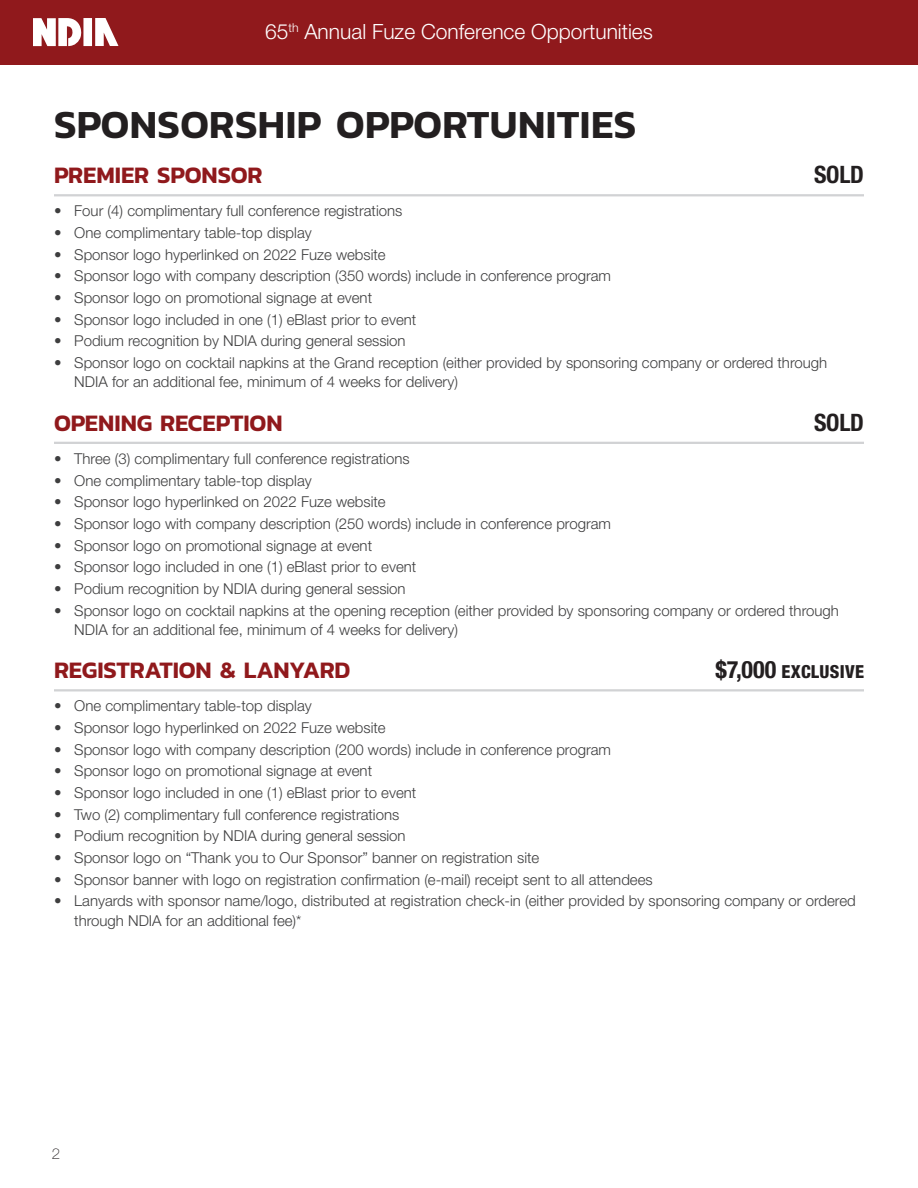
<style>
.page{position:relative;width:918px;height:1188px;background:#fff}
.page>*{position:absolute;margin:0;border:0;box-sizing:border-box;transform-origin:0 0}
.Oversized_Header{font:600 40.5px "Kanit";letter-spacing:.01em;color:#231f20}
.Sponsor_levels{font:600 24px "Kanit";letter-spacing:-.005em;color:#90191c}
.Sponsor_levels-2{font:700 condensed 24px "Helvetica Neue LT Std";letter-spacing:-.01em;color:#231f20}
.t1{font:300 21px "Helvetica Neue LT Std";color:#fff}
.Sponsor_levels-3{font:800 condensed 18px "Helvetica Neue LT Std";letter-spacing:.015em;color:#231f20}
.t2{font:300 15px/19.5px "Helvetica Neue LT Std";color:#3e3e3f}
.t3{font:100 15px "Helvetica Neue LT Std";color:#231f20}
.s1{font-weight:700;font-size:24px}
</style>
<div class="page">
<div style="left:0;top:0;width:918px;height:64px;background:#90191c"></div>
<div style="left:83px;top:18px;width:9px;height:28px;background:#fff"></div>
<svg style="left:95px;top:18px;width:23px;height:28px"></svg>
<svg style="left:33px;top:18px;width:49px;height:28px"></svg>
<hr style="left:54px;top:194px;width:810px;height:2px;background:#d1d2d4">
<hr style="left:54px;top:442px;width:810px;height:2px;background:#d1d2d4">
<hr style="left:54px;top:689px;width:810px;height:2px;background:#d1d2d4">
<h3 class="t1" style="left:265px;top:19px;width:389px">65<sup>th</sup> Annual Fuze Conference Opportunities</h3>
<p class="Oversized_Header" style="left:54px;top:94px;width:584px">SPONSORSHIP OPPORTUNITIES</p>
<p class="Sponsor_levels" style="left:54px;top:157px;width:210px">PREMIER SPONSOR</p>
<p class="Sponsor_levels-2" style="left:814px;top:160px;width:51px">SOLD</p>
<p class="t2" style="left:54px;top:201px;width:350px">• Four (4) complimentary full conference registrations</p>
<p class="t2" style="left:54px;top:223px;width:259px">• One complimentary table-top display</p>
<p class="t2" style="left:54px;top:244px;width:333px">• Sponsor logo hyperlinked on 2022 Fuze website</p>
<p class="t2" style="left:54px;top:266px;width:559px">• Sponsor logo with company description (350 words) include in conference program</p>
<p class="t2" style="left:54px;top:288px;width:320px">• Sponsor logo on promotional signage at event</p>
<p class="t2" style="left:54px;top:309px;width:364px">• Sponsor logo included in one (1) eBlast prior to event</p>
<p class="t2" style="left:54px;top:331px;width:353px">• Podium recognition by NDIA during general session</p>
<p class="t2" style="left:74px;top:353px;width:755px;text-indent:-20px">• Sponsor logo on cocktail napkins at the Grand reception (either provided by sponsoring company or ordered through<br>NDIA for an additional fee, minimum of 4 weeks for delivery)</p>
<p class="Sponsor_levels" style="left:54px;top:405px;width:230px">OPENING RECEPTION</p>
<p class="Sponsor_levels-2" style="left:814px;top:408px;width:51px">SOLD</p>
<p class="t2" style="left:54px;top:449px;width:357px">• Three (3) complimentary full conference registrations</p>
<p class="t2" style="left:54px;top:470px;width:259px">• One complimentary table-top display</p>
<p class="t2" style="left:54px;top:492px;width:333px">• Sponsor logo hyperlinked on 2022 Fuze website</p>
<p class="t2" style="left:54px;top:513px;width:559px">• Sponsor logo with company description (250 words) include in conference program</p>
<p class="t2" style="left:54px;top:535px;width:320px">• Sponsor logo on promotional signage at event</p>
<p class="t2" style="left:54px;top:557px;width:364px">• Sponsor logo included in one (1) eBlast prior to event</p>
<p class="t2" style="left:54px;top:578px;width:353px">• Podium recognition by NDIA during general session</p>
<p class="t2" style="left:74px;top:600px;width:766px;text-indent:-20px">• Sponsor logo on cocktail napkins at the opening reception (either provided by sponsoring company or ordered through<br>NDIA for an additional fee, minimum of 4 weeks for delivery)</p>
<p class="Sponsor_levels" style="left:54px;top:652px;width:298px">REGISTRATION &amp; LANYARD</p>
<p class="Sponsor_levels-3" style="left:715px;top:661px;width:150px"><span class="s1">$7,000</span> EXCLUSIVE</p>
<p class="t2" style="left:54px;top:696px;width:259px">• One complimentary table-top display</p>
<p class="t2" style="left:54px;top:718px;width:333px">• Sponsor logo hyperlinked on 2022 Fuze website</p>
<p class="t2" style="left:54px;top:739px;width:559px">• Sponsor logo with company description (200 words) include in conference program</p>
<p class="t2" style="left:54px;top:761px;width:320px">• Sponsor logo on promotional signage at event</p>
<p class="t2" style="left:54px;top:783px;width:364px">• Sponsor logo included in one (1) eBlast prior to event</p>
<p class="t2" style="left:54px;top:804px;width:347px">• Two (2) complimentary full conference registrations</p>
<p class="t2" style="left:54px;top:826px;width:353px">• Podium recognition by NDIA during general session</p>
<p class="t2" style="left:54px;top:848px;width:487px">• Sponsor logo on “Thank you to Our Sponsor” banner on registration site</p>
<p class="t2" style="left:54px;top:869px;width:600px">• Sponsor banner with logo on registration confirmation (e-mail) receipt sent to all attendees</p>
<p class="t2" style="left:74px;top:891px;width:783px;text-indent:-20px">• Lanyards with sponsor name/logo, distributed at registration check-in (either provided by sponsoring company or ordered through NDIA for an additional fee)*</p>
<p class="t3" style="left:52px;top:1145px;width:10px">2</p>
</div>
